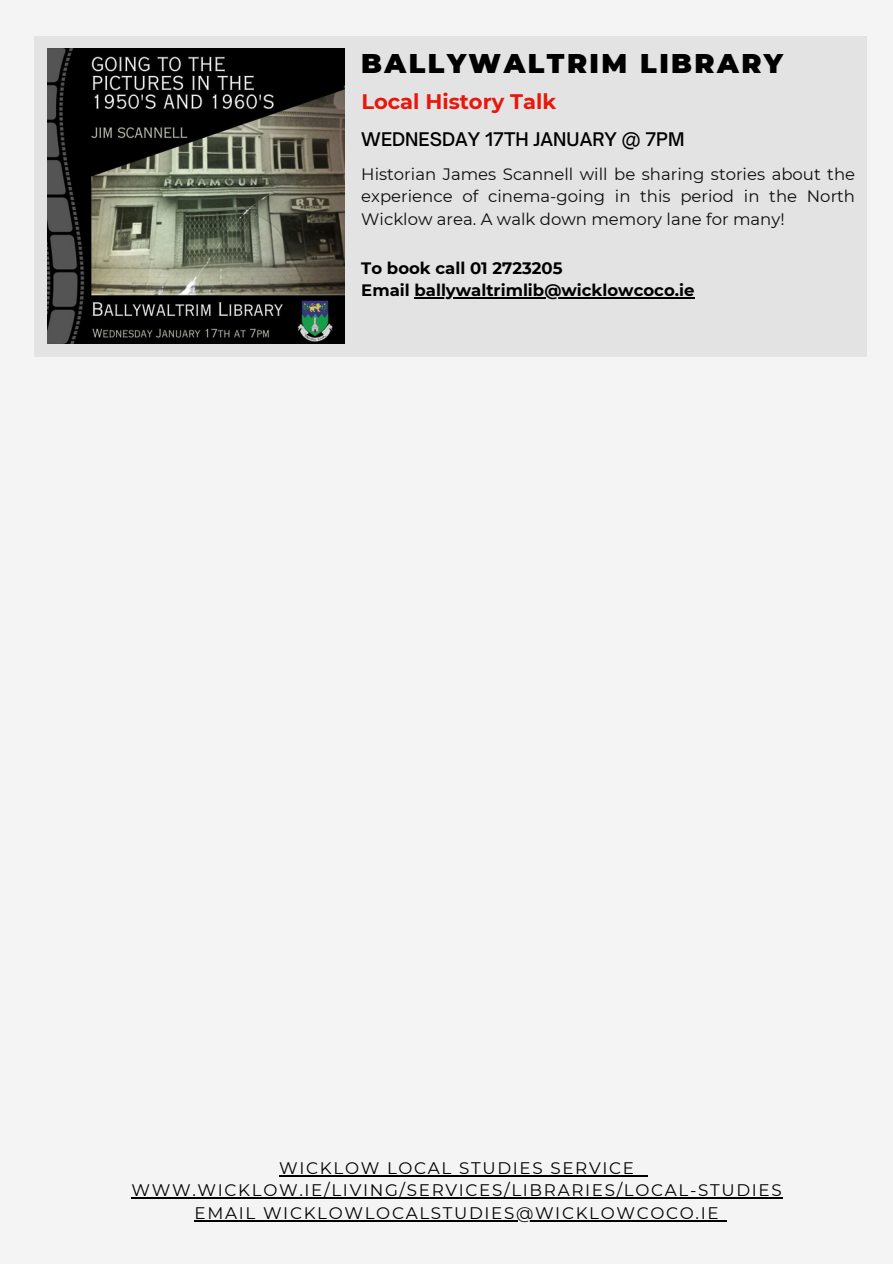
<style>
.page{position:relative;width:893px;height:1264px;background:#fff}
.page>*{position:absolute;margin:0;border:0;box-sizing:border-box;transform-origin:0 0}
.t1{font:900 27px "Montserrat";letter-spacing:.09em;color:#000}
.t2{font:700 21px "Montserrat";color:#e8170c}
.t3{font:500 18px "Open Sauce One";color:#000}
.t4{font:16.8px/22.5px "Montserrat";letter-spacing:.1em;color:#000;text-align:center}
.t5{font:16.5px/22.5px "Montserrat";color:#0e0b0c;text-align:justify}
.t6{font:700 16.5px "Montserrat";color:#000}
</style>
<div class="page">
<div style="left:0;top:0;width:892px;height:1263px;background:#f4f4f4"></div>
<hr style="left:279px;top:1175px;width:356px;height:1px;background:#000">
<svg style="left:635px;top:1175px;width:12px;height:1px"></svg>
<hr style="left:132px;top:1197px;width:651px;height:1px;background:#000">
<hr style="left:194px;top:1220px;width:526px;height:1px;background:#000">
<div style="left:34px;top:36px;width:832px;height:320px;background:#e3e3e3"></div>
<img style="left:47px;top:48px;width:297px;height:295px">
<hr style="left:414px;top:297px;width:280px;height:1px;background:#000">
<p class="t1" style="left:361px;top:47px;width:423px">BALLYWALTRIM LIBRARY</p>
<p class="t2" style="left:361px;top:88px;width:196px">Local History Talk</p>
<p class="t3" style="left:361px;top:128px;width:325px">WEDNESDAY 17TH JANUARY @ 7PM</p>
<p class="t5" style="left:361px;top:162px;width:495px">Historian James Scannell will be sharing stories about the experience of cinema-going in this period in the North Wicklow area. A walk down memory lane for many!</p>
<p class="t6" style="left:361px;top:258px;width:203px">To book call 01 2723205</p>
<p class="t6" style="left:361px;top:280px;width:334px">Email ballywaltrimlib@wicklowcoco.ie</p>
<p class="t4" style="left:132px;top:1156px;width:651px">WICKLOW LOCAL STUDIES SERVICE<br>WWW.WICKLOW.IE/LIVING/SERVICES/LIBRARIES/LOCAL-STUDIES</p>
<p class="t4" style="left:194px;top:1201px;width:525px">EMAIL WICKLOWLOCALSTUDIES@WICKLOWCOCO.IE</p>
</div>
